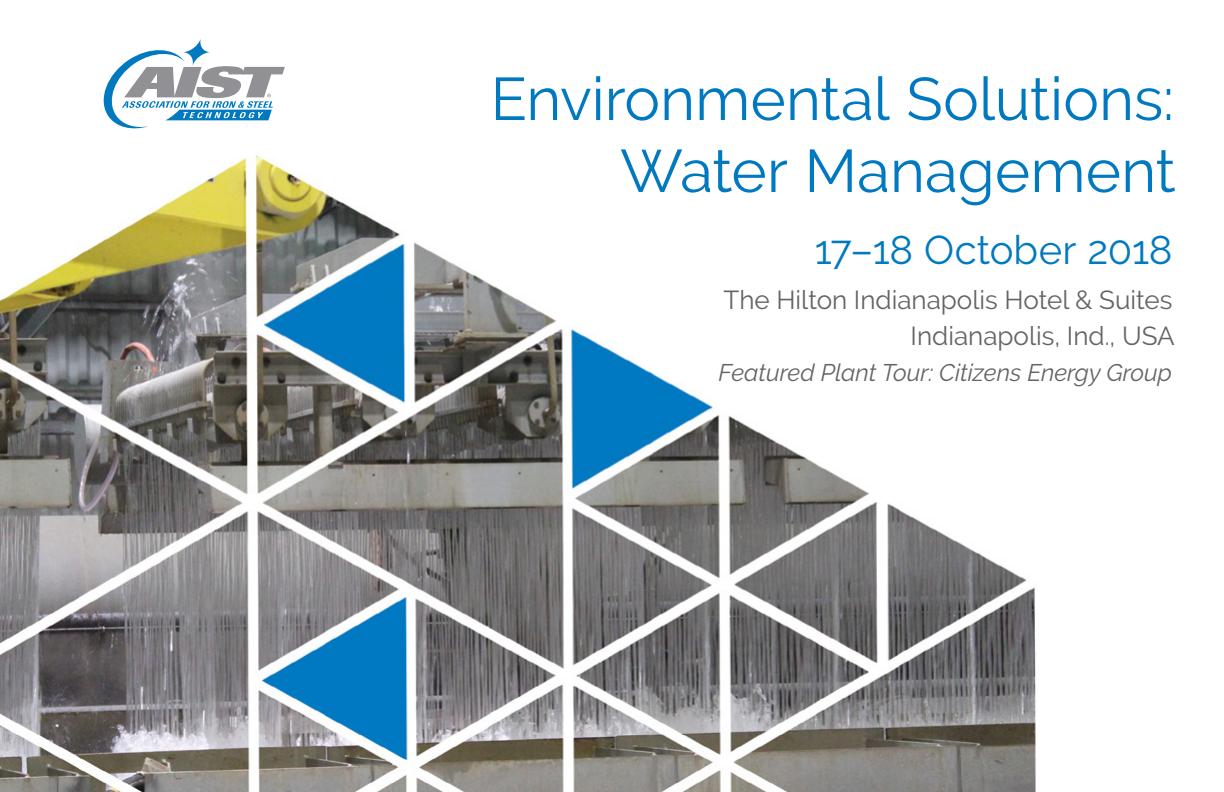
<style>
.page{position:relative;width:1224px;height:792px;background:#fff}
.page>*{position:absolute;margin:0;border:0;box-sizing:border-box;transform-origin:0 0}
.t1{font:60px/72px "Raleway";color:#0079c1;text-align:right}
.t2{font:40px "Raleway";letter-spacing:-.005em;color:#0079c1}
.t3{font:26px/36px "Raleway";color:#636466;text-align:right}
.t4{font:italic 24px "Raleway";color:#636466}
</style>
<div class="page">
<img style="left:0;top:155px;width:1036px;height:637px">
<svg style="left:103px;top:39px;width:182px;height:90px"></svg>
<h1 class="t1" style="left:491px;top:63px;width:687px">Environmental Solutions:<br>Water Management</h1>
<h2 class="t2" style="left:815px;top:227px;width:359px">17–18 October 2018</h2>
<p class="t3" style="left:724px;top:282px;width:453px">The Hilton Indianapolis Hotel &amp; Suites<br>Indianapolis, Ind., USA</p>
<p class="t4" style="left:719px;top:359px;width:455px">Featured Plant Tour: Citizens Energy Group</p>
</div>
